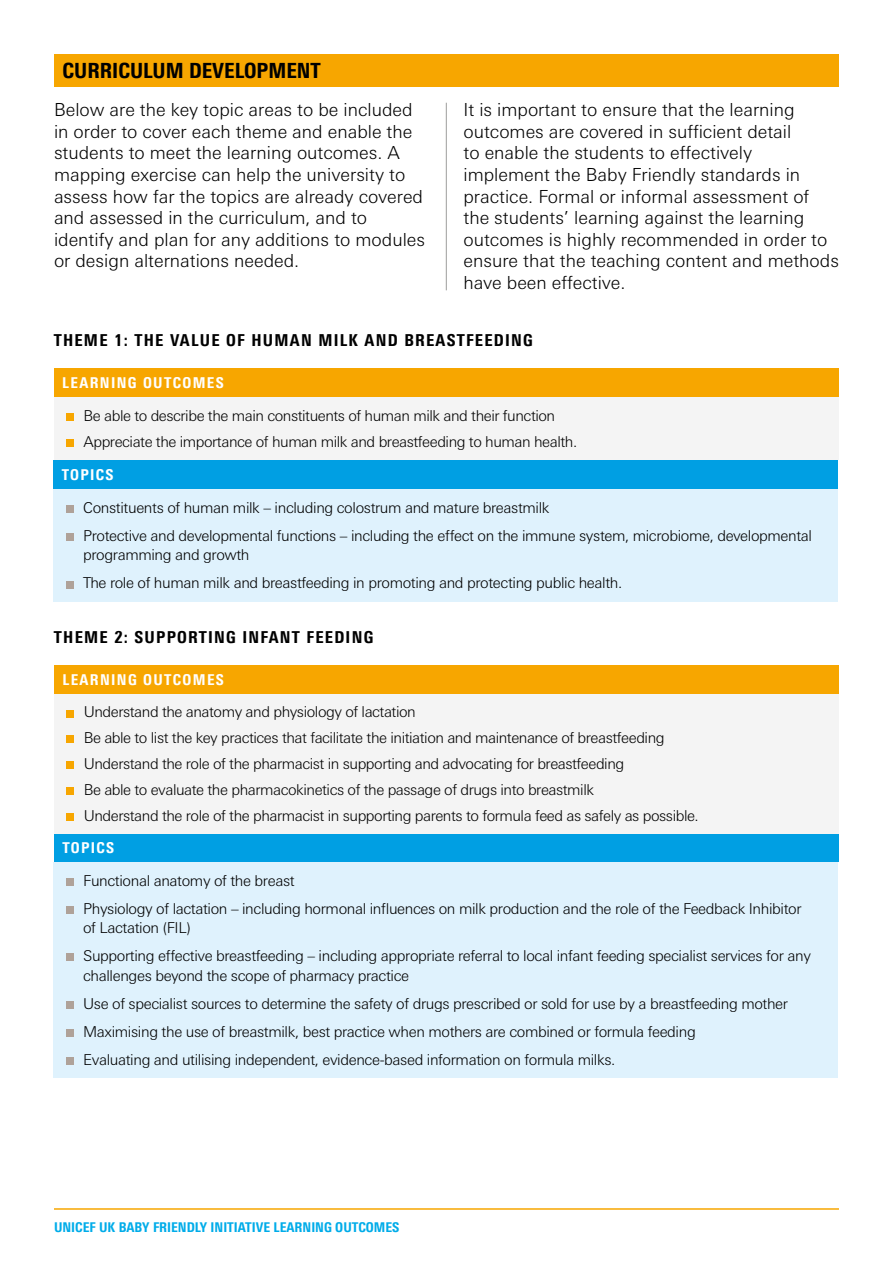
<style>
.page{position:relative;width:893px;height:1263px;background:#fff}
.page>*{position:absolute;margin:0;border:0;box-sizing:border-box;transform-origin:0 0}
.t1{font:800 condensed 21px "Univers Next Pro";color:#000}
.t2{font:300 18px/21.6px "Univers Next Pro";color:#000}
.t3{font:800 condensed 16.5px "Univers Next Pro";letter-spacing:.075em;color:#000}
.t4{font:300 15px/28px "Univers Next Pro";letter-spacing:-.025em;color:#000}
.t5{font:800 condensed 15px "Univers Next Pro";letter-spacing:.09em;color:#fff}
.t6{font:800 condensed 13.5px "Univers Next Pro";color:#00ace9}
</style>
<div class="page">
<hr style="left:54px;top:1208px;width:785px;height:2px;background:#f7a600">
<div style="left:54px;top:54px;width:785px;height:33px;background:#f7a600"></div>
<hr style="left:446px;top:103px;width:1px;height:187px;background:#9d9d9c">
<div style="left:53px;top:489px;width:785px;height:112px;background:#dff2fd"></div>
<div style="left:66px;top:505px;width:8px;height:8px;background:#afa299"></div>
<div style="left:66px;top:533px;width:8px;height:8px;background:#afa299"></div>
<div style="left:66px;top:581px;width:8px;height:7px;background:#afa299"></div>
<div style="left:53px;top:461px;width:785px;height:28px;background:#009fe3"></div>
<div style="left:54px;top:397px;width:785px;height:63px;background:#f4f4f4"></div>
<div style="left:66px;top:413px;width:8px;height:8px;background:#f7a600"></div>
<div style="left:66px;top:439px;width:8px;height:8px;background:#f7a600"></div>
<div style="left:54px;top:369px;width:785px;height:28px;background:#f7a600"></div>
<div style="left:53px;top:862px;width:785px;height:215px;background:#dff2fd"></div>
<div style="left:66px;top:878px;width:8px;height:8px;background:#afa299"></div>
<div style="left:66px;top:906px;width:8px;height:8px;background:#afa299"></div>
<div style="left:66px;top:954px;width:8px;height:7px;background:#afa299"></div>
<div style="left:66px;top:1001px;width:8px;height:8px;background:#afa299"></div>
<div style="left:66px;top:1029px;width:8px;height:8px;background:#afa299"></div>
<div style="left:66px;top:1057px;width:8px;height:8px;background:#afa299"></div>
<div style="left:54px;top:833px;width:785px;height:29px;background:#009fe3"></div>
<div style="left:54px;top:693px;width:785px;height:141px;background:#f4f4f4"></div>
<div style="left:67px;top:710px;width:7px;height:7px;background:#f7a600"></div>
<div style="left:67px;top:735px;width:7px;height:8px;background:#f7a600"></div>
<div style="left:67px;top:761px;width:7px;height:8px;background:#f7a600"></div>
<div style="left:67px;top:787px;width:7px;height:8px;background:#f7a600"></div>
<div style="left:67px;top:813px;width:7px;height:8px;background:#f7a600"></div>
<div style="left:54px;top:665px;width:785px;height:28px;background:#f7a600"></div>
<h1 class="t1" style="left:63px;top:58px;width:260px">CURRICULUM DEVELOPMENT</h1>
<p class="t2" style="left:54px;top:99px;width:373px">Below are the key topic areas to be included in order to cover each theme and enable the students to meet the learning outcomes. A mapping exercise can help the university to assess how far the topics are already covered and assessed in the curriculum, and to identify and plan for any additions to modules or design alternations needed.</p>
<p class="t2" style="left:463px;top:99px;width:377px">It is important to ensure that the learning outcomes are covered in sufficient detail<br>to enable the students to effectively implement the Baby Friendly standards in practice. Formal or informal assessment of the students’ learning against the learning outcomes is highly recommended in order to ensure that the teaching content and methods have been effective.</p>
<p class="t3" style="left:54px;top:330px;width:480px">THEME 1: THE VALUE OF HUMAN MILK AND BREASTFEEDING</p>
<p class="t5" style="left:62px;top:374px;width:163px">LEARNING OUTCOMES</p>
<p class="t4" style="left:83px;top:403px;width:495px;line-height:26px">Be able to describe the main constituents of human milk and their function<br>Appreciate the importance of human milk and breastfeeding to human health.</p>
<p class="t5" style="left:62px;top:466px;width:53px">TOPICS</p>
<p class="t4" style="left:83px;top:493px;width:730px">Constituents of human milk – including colostrum and mature breastmilk<br>Protective and developmental functions – including the effect on the immune system, microbiome, developmental</p>
<p class="t4" style="left:83px;top:541px;width:541px">programming and growth<br>The role of human milk and breastfeeding in promoting and protecting public health.</p>
<p class="t3" style="left:54px;top:627px;width:321px">THEME 2: SUPPORTING INFANT FEEDING</p>
<p class="t5" style="left:62px;top:670px;width:163px">LEARNING OUTCOMES</p>
<p class="t4" style="left:84px;top:699px;width:617px;line-height:26px">Understand the anatomy and physiology of lactation<br>Be able to list the key practices that facilitate the initiation and maintenance of breastfeeding Understand the role of the pharmacist in supporting and advocating for breastfeeding<br>Be able to evaluate the pharmacokinetics of the passage of drugs into breastmilk<br>Understand the role of the pharmacist in supporting parents to formula feed as safely as possible.</p>
<p class="t5" style="left:63px;top:839px;width:53px">TOPICS</p>
<p class="t4" style="left:83px;top:866px;width:720px">Functional anatomy of the breast<br>Physiology of lactation – including hormonal influences on milk production and the role of the Feedback Inhibitor</p>
<p class="t4" style="left:83px;top:914px;width:729px">of Lactation (FIL)<br>Supporting effective breastfeeding – including appropriate referral to local infant feeding specialist services for any</p>
<p class="t4" style="left:83px;top:961px;width:706px">challenges beyond the scope of pharmacy practice<br>Use of specialist sources to determine the safety of drugs prescribed or sold for use by a breastfeeding mother Maximising the use of breastmilk, best practice when mothers are combined or formula feeding<br>Evaluating and utilising independent, evidence-based information on formula milks.</p>
<p class="t6" style="left:54px;top:1219px;width:347px">UNICEF UK BABY FRIENDLY INITIATIVE LEARNING OUTCOMES</p>
</div>
